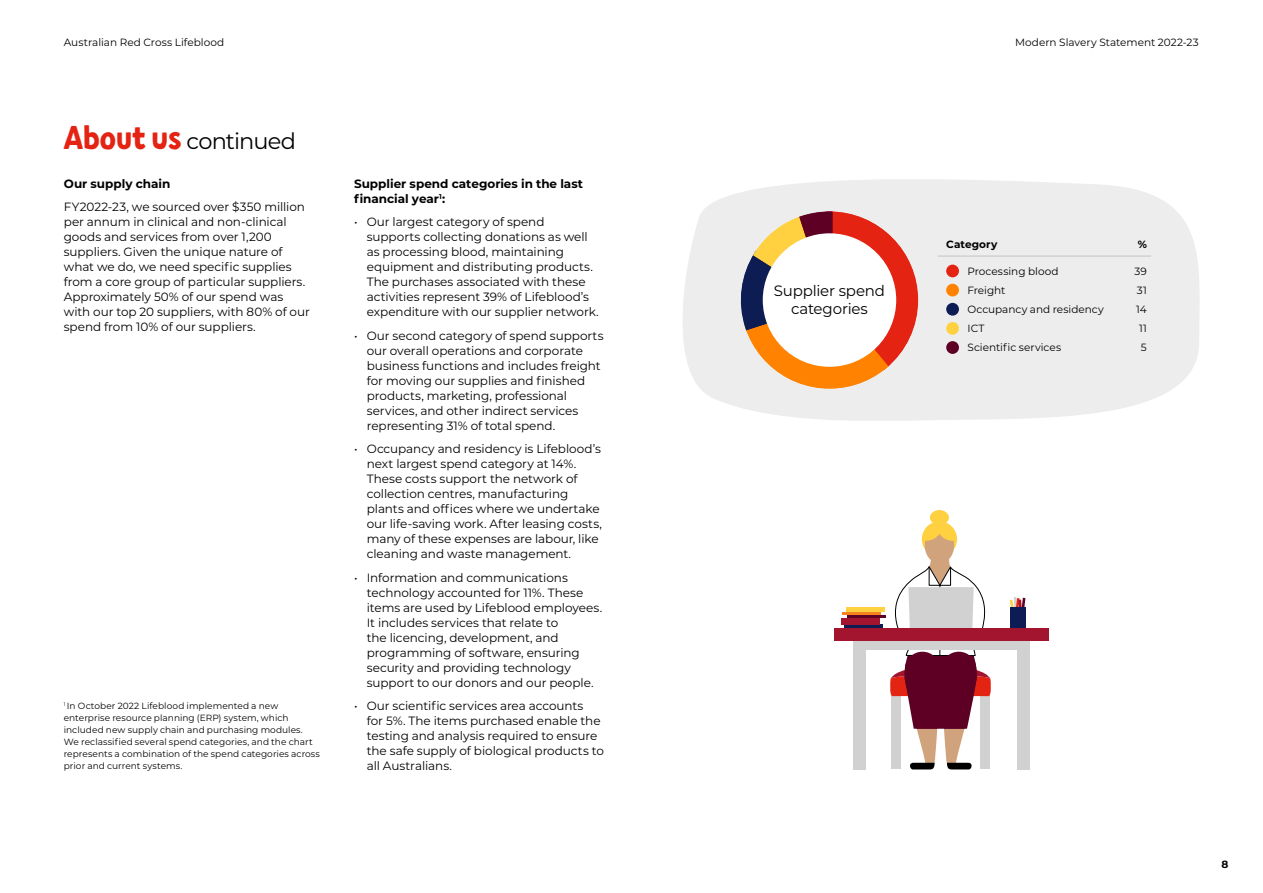
<style>
.page{position:relative;width:1263px;height:893px;background:#fff}
.page>*{position:absolute;margin:0;border:0;box-sizing:border-box;transform-origin:0 0}
.t1{font:22.5px "Montserrat";letter-spacing:-.04em;color:#000}
.t2{font:15px/18px "Montserrat";letter-spacing:-.015em;color:#000;text-align:center}
.t3{font:12px/15px "Montserrat";letter-spacing:-.005em;color:#000}
.t4{font:700 12px/15px "Montserrat";color:#000}
.t5{font:10.5px "Montserrat";color:#000}
.t6{font:700 10.5px "Montserrat";letter-spacing:.005em;color:#000}
.t7{font:9px/12px "Montserrat";letter-spacing:.005em;color:#000}
.s1{font-family:"Fela";font-weight:700;font-size:33px;color:#e42313}
</style>
<div class="page">
<svg style="left:683px;top:179px;width:517px;height:242px;background:#efefef"></svg>
<hr style="left:938px;top:255px;width:29px;height:2px;background:#d1d1d1">
<hr style="left:967px;top:255px;width:147px;height:2px;background:#d1d1d1">
<hr style="left:1114px;top:255px;width:37px;height:2px;background:#d1d1d1">
<div style="left:946px;top:265px;width:13px;height:12px;background:#e42313;border-radius:50%"></div>
<div style="left:946px;top:284px;width:13px;height:12px;background:#ff8300;border-radius:50%"></div>
<div style="left:946px;top:303px;width:13px;height:13px;background:#0d1d53;border-radius:50%"></div>
<div style="left:946px;top:322px;width:13px;height:13px;background:#ffd040;border-radius:50%"></div>
<div style="left:946px;top:341px;width:13px;height:13px;background:#5e0024;border-radius:50%"></div>
<svg style="left:739px;top:210px;width:180px;height:187px;background:#d9987c"></svg>
<div style="left:763px;top:233px;width:133px;height:134px;background:#fff;border-radius:50%"></div>
<svg style="left:843px;top:624px;width:37px;height:4px"></svg>
<div style="left:841px;top:618px;width:39px;height:6px;background:#a3142e"></div>
<hr style="left:847px;top:615px;width:39px;height:3px;background:#5e0024">
<hr style="left:842px;top:612px;width:39px;height:3px;background:#f5821f">
<div style="left:846px;top:607px;width:39px;height:5px;background:#ffd140"></div>
<svg style="left:922px;top:521px;width:35px;height:36px"></svg>
<div style="left:930px;top:510px;width:19px;height:15px;background:#ffd140;border-radius:50%"></div>
<div style="left:1017px;top:641px;width:12px;height:128px;background:#d1d1d1"></div>
<div style="left:853px;top:641px;width:12px;height:128px;background:#d1d1d1"></div>
<div style="left:853px;top:633px;width:176px;height:17px;background:#d1d1d1"></div>
<div style="left:834px;top:628px;width:214px;height:13px;background:#a3142e"></div>
<svg style="left:1010px;top:597px;width:15px;height:10px"></svg>
<div style="left:1010px;top:607px;width:15px;height:21px;background:#0d1c54"></div>
<svg style="left:880px;top:525px;width:111px;height:244px"></svg>
<p class="t5" style="left:64px;top:35px;width:162px">Australian Red Cross Lifeblood</p>
<p class="t5" style="left:1015px;top:35px;width:185px">Modern Slavery Statement 2022-23</p>
<h1 class="t1" style="left:63px;top:126px;width:234px"><span class="s1">About us</span> continued</h1>
<p class="t4" style="left:64px;top:175px;width:108px">Our supply chain</p>
<p class="t3" style="left:64px;top:199px;width:248px">FY2022-23, we sourced over $350 million per annum in clinical and non-clinical goods and services from over 1,200 suppliers. Given the unique nature of what we do, we need specific supplies from a core group of particular suppliers.<br>Approximately 50% of our spend was with our top 20 suppliers, with 80% of our spend from 10% of our suppliers.</p>
<p class="t7" style="left:64px;top:700px;width:258px"><sup>1</sup> In October 2022 Lifeblood implemented a new enterprise resource planning (ERP) system, which included new supply chain and purchasing modules.<br>We reclassified several spend categories, and the chart represents a combination of the spend categories across prior and current systems.</p>
<p class="t4" style="left:354px;top:175px;width:231px">Supplier spend categories in the last financial year<sup>1</sup>:</p>
<p class="t3" style="left:367px;top:214px;width:233px;text-indent:-13px">• Our largest category of spend supports collecting donations as well as processing blood, maintaining equipment and distributing products.<br>The purchases associated with these activities represent 39% of Lifeblood’s expenditure with our supplier network.</p>
<p class="t3" style="left:367px;top:327px;width:238px;text-indent:-13px">• Our second category of spend supports our overall operations and corporate business functions and includes freight for moving our supplies and finished products, marketing, professional services, and other indirect services representing 31% of total spend.</p>
<p class="t3" style="left:367px;top:441px;width:237px;text-indent:-13px">• Occupancy and residency is Lifeblood’s next largest spend category at 14%.<br>These costs support the network of collection centres, manufacturing plants and offices where we undertake our life-saving work. After leasing costs, many of these expenses are labour, like cleaning and waste management.</p>
<p class="t3" style="left:367px;top:569px;width:237px;text-indent:-13px">• Information and communications technology accounted for 11%. These items are used by Lifeblood employees.<br>It includes services that relate to<br>the licencing, development, and programming of software, ensuring security and providing technology support to our donors and our people.</p>
<p class="t3" style="left:367px;top:698px;width:239px;text-indent:-13px">• Our scientific services area accounts<br>for 5%. The items purchased enable the testing and analysis required to ensure the safe supply of biological products to all Australians.</p>
<p class="t2" style="left:774px;top:281px;width:113px">Supplier spend categories</p>
<p class="t6" style="left:946px;top:236px;width:53px">Category</p>
<p class="t6" style="left:1138px;top:236px;width:11px">%</p>
<p class="t5" style="left:967px;top:264px;width:93px">Processing blood</p>
<p class="t5" style="left:1134px;top:264px;width:14px">39</p>
<p class="t5" style="left:967px;top:283px;width:39px">Freight</p>
<p class="t5" style="left:1137px;top:283px;width:11px">31</p>
<p class="t5" style="left:967px;top:302px;width:138px">Occupancy and residency</p>
<p class="t5" style="left:1136px;top:302px;width:12px">14</p>
<p class="t5" style="left:967px;top:321px;width:19px">ICT</p>
<p class="t5" style="left:1139px;top:321px;width:9px">11</p>
<p class="t5" style="left:967px;top:340px;width:95px">Scientific services</p>
<p class="t5" style="left:1141px;top:340px;width:7px">5</p>
<p class="t6" style="left:1221px;top:856px;width:8px">8</p>
</div>
